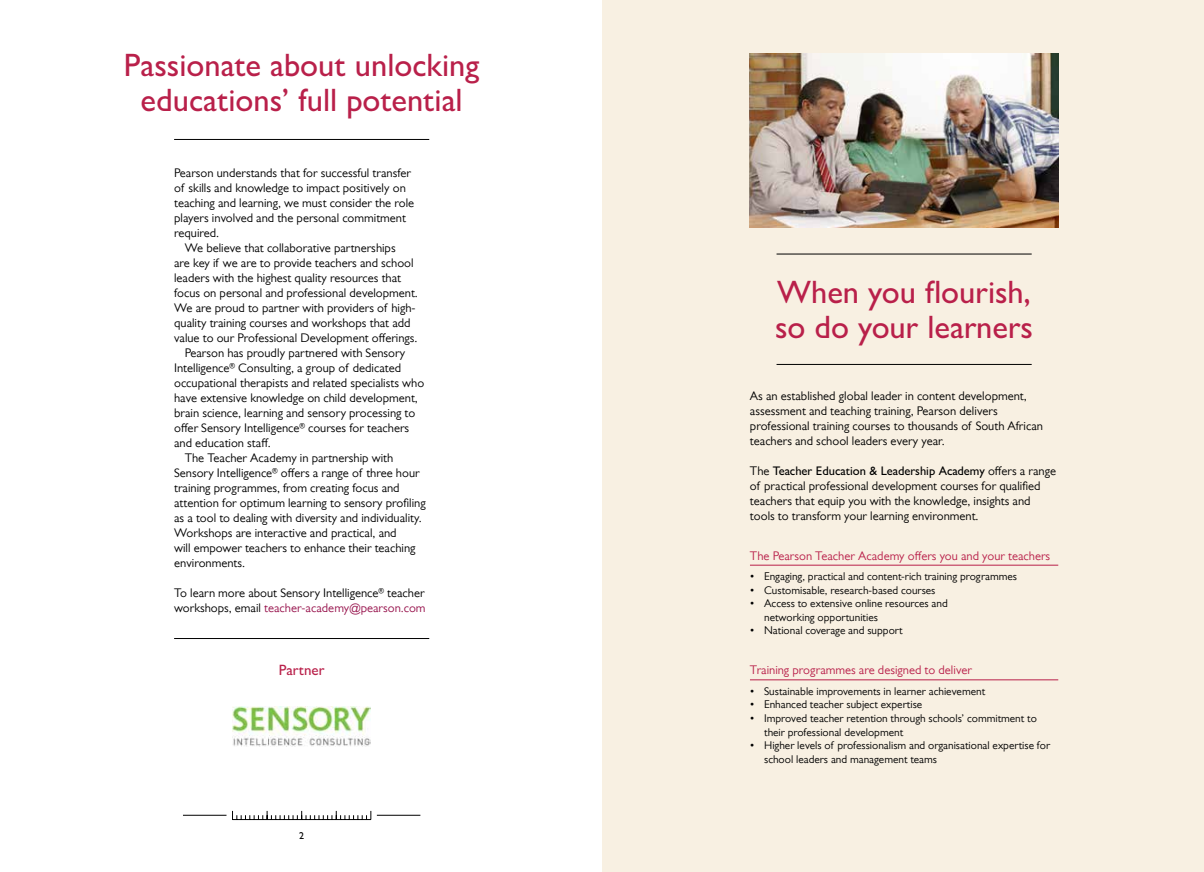
<style>
.page{position:relative;width:1204px;height:872px;background:#fff}
.page>*{position:absolute;margin:0;border:0;box-sizing:border-box;transform-origin:0 0}
.t1{font:500 32.5px/35px "Gill Sans MT Pro";color:#b9204a;text-align:center}
.t2{font:500 15px "Gill Sans MT Pro";color:#b9204a}
.t3{font:12.5px/15px "Gill Sans MT Pro";color:#000}
.t4{font:12.5px "Gill Sans MT Pro";color:#b9204a}
.t5{font:11.25px/13.5px "Gill Sans MT Pro";color:#000}
.t6{font:500 10px "Gill Sans MT Pro";color:#000}
.s1{color:#97124c}
.s2{font-weight:500}
</style>
<div class="page">
<div style="left:603px;top:0;width:601px;height:871px;background:#f8f0e2"></div>
<svg style="left:232px;top:810px;width:140px;height:9px"></svg>
<hr style="left:232px;top:819px;width:139px;height:1px;background:#000">
<hr style="left:183px;top:814px;width:43px;height:1px;background:#000">
<hr style="left:377px;top:814px;width:43px;height:1px;background:#000">
<hr style="left:174px;top:139px;width:255px;height:1px;background:#000">
<hr style="left:174px;top:638px;width:255px;height:1px;background:#000">
<img style="left:750px;top:54px;width:308px;height:173px">
<hr style="left:750px;top:565px;width:308px;height:1px;background:#b9204a">
<hr style="left:750px;top:679px;width:308px;height:1px;background:#b9204a">
<img style="left:233px;top:706px;width:138px;height:40px">
<hr style="left:776px;top:364px;width:256px;height:1px;background:#000">
<hr style="left:776px;top:254px;width:256px;height:1px;background:#000">
<h1 class="t1" style="left:124px;top:47px;width:357px">Passionate about unlocking educations’ full potential</h1>
<p class="t3" style="left:174px;top:165px;width:242px">Pearson understands that for successful transfer of skills and knowledge to impact positively on teaching and learning, we must consider the role players involved and the personal commitment required.</p>
<p class="t3" style="left:185px;top:240px;width:212px">We believe that collaborative partnerships</p>
<p class="t3" style="left:174px;top:255px;width:241px">are key if we are to provide teachers and school</p>
<p class="t3" style="left:174px;top:270px;width:228px">leaders with the highest quality resources that</p>
<p class="t3" style="left:174px;top:285px;width:245px">focus on personal and professional development.</p>
<p class="t3" style="left:174px;top:300px;width:243px">We are proud to partner with providers of high-</p>
<p class="t3" style="left:174px;top:315px;width:238px">quality training courses and workshops that add</p>
<p class="t3" style="left:174px;top:330px;width:245px">value to our Professional Development offerings.</p>
<p class="t3" style="left:185px;top:345px;width:222px">Pearson has proudly partnered with Sensory</p>
<p class="t3" style="left:174px;top:360px;width:229px">Intelligence<sup>®</sup> Consulting, a group of dedicated</p>
<p class="t3" style="left:174px;top:375px;width:252px">occupational therapists and related specialists who</p>
<p class="t3" style="left:174px;top:390px;width:245px">have extensive knowledge on child development,</p>
<p class="t3" style="left:174px;top:405px;width:243px">brain science, learning and sensory processing to</p>
<p class="t3" style="left:174px;top:420px;width:237px">offer Sensory Intelligence<sup>®</sup> courses for teachers</p>
<p class="t3" style="left:174px;top:435px;width:98px">and education staff.</p>
<p class="t3" style="left:185px;top:450px;width:210px">The Teacher Academy in partnership with</p>
<p class="t3" style="left:174px;top:465px;width:247px">Sensory Intelligence<sup>®</sup> offers a range of three hour</p>
<p class="t3" style="left:174px;top:480px;width:227px">training programmes, from creating focus and</p>
<p class="t3" style="left:174px;top:495px;width:253px">attention for optimum learning to sensory profiling</p>
<p class="t3" style="left:174px;top:510px;width:249px">as a tool to dealing with diversity and individuality.</p>
<p class="t3" style="left:174px;top:525px;width:224px">Workshops are interactive and practical, and</p>
<p class="t3" style="left:174px;top:540px;width:243px">will empower teachers to enhance their teaching</p>
<p class="t3" style="left:174px;top:555px;width:72px">environments.</p>
<p class="t3" style="left:174px;top:585px;width:253px">To learn more about Sensory Intelligence<sup>®</sup> teacher workshops, email <span class="s1">teacher-academy@pearson.com</span></p>
<p class="t2" style="left:279px;top:661px;width:47px">Partner</p>
<p class="t6" style="left:299px;top:829px;width:6px">2</p>
<h1 class="t1" style="left:775px;top:274px;width:260px;text-align:left">When you flourish, so do your learners</h1>
<p class="t3" style="left:750px;top:387px;width:294px">As an established global leader in content development, assessment and teaching training, Pearson delivers professional training courses to thousands of South African teachers and school leaders every year.</p>
<p class="t3" style="left:750px;top:462px;width:308px">The <span class="s2">Teacher Education &amp; Leadership Academy</span> offers a range of practical professional development courses for qualified teachers that equip you with the knowledge, insights and tools to transform your learning environment.</p>
<p class="t4" style="left:750px;top:548px;width:302px">The Pearson Teacher Academy offers you and your teachers</p>
<p class="t5" style="left:750px;top:569px;width:269px">• Engaging, practical and content-rich training programmes</p>
<p class="t5" style="left:750px;top:583px;width:187px">• Customisable, research-based courses</p>
<p class="t5" style="left:764px;top:596px;width:185px;text-indent:-14px">• Access to extensive online resources and networking opportunities</p>
<p class="t5" style="left:750px;top:623px;width:154px">• National coverage and support</p>
<p class="t4" style="left:750px;top:662px;width:224px">Training programmes are designed to deliver</p>
<p class="t5" style="left:750px;top:684px;width:237px">• Sustainable improvements in learner achievement</p>
<p class="t5" style="left:750px;top:697px;width:174px">• Enhanced teacher subject expertise</p>
<p class="t5" style="left:764px;top:711px;width:274px;text-indent:-14px">• Improved teacher retention through schools’ commitment to their professional development</p>
<p class="t5" style="left:764px;top:738px;width:287px;text-indent:-14px">• Higher levels of professionalism and organisational expertise for school leaders and management teams</p>
</div>
